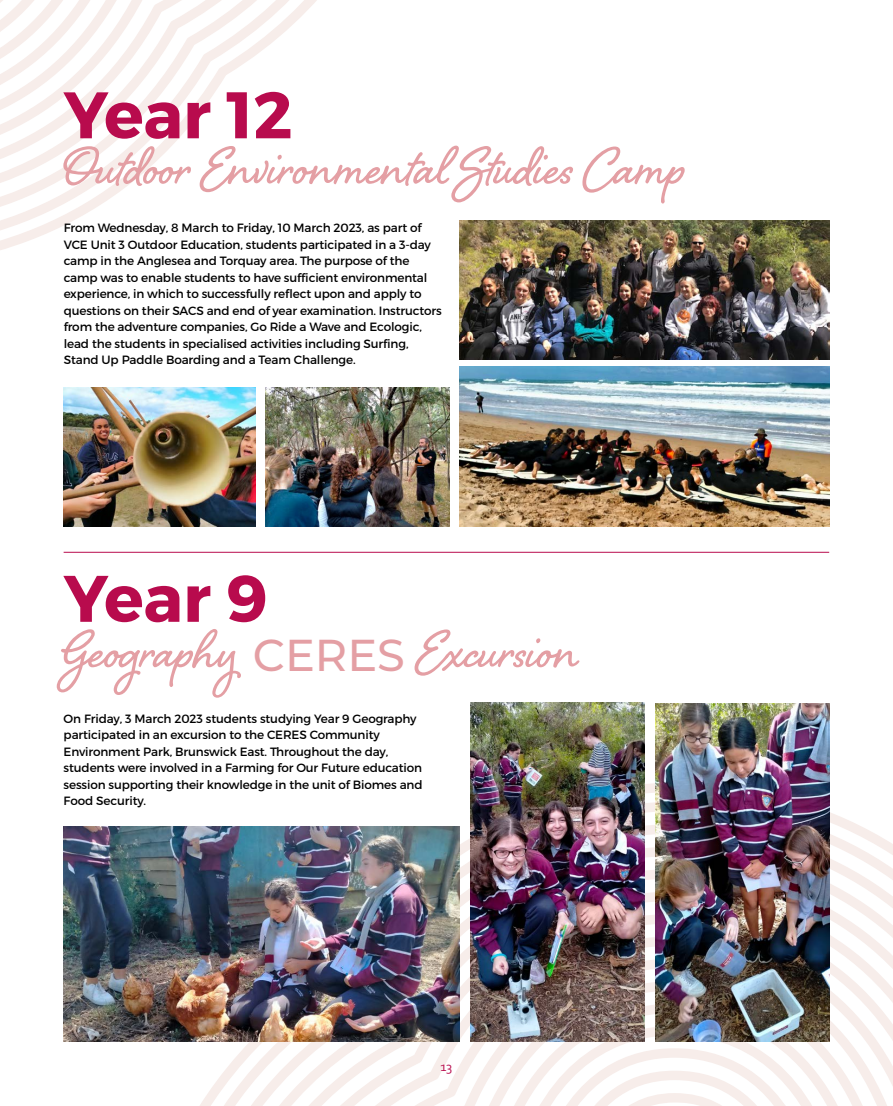
<style>
.page{position:relative;width:893px;height:1106px;background:#fff}
.page>*{position:absolute;margin:0;border:0;box-sizing:border-box;transform-origin:0 0}
.t1{font:700 67.5px "Shelby";color:#e49fa4}
.t2{font:700 65.55px "Montserrat";color:#b80b4d}
.t3{font:13.5px "Corbel";color:#b80b4d}
.t4{font:12px/16.5px "Montserrat";letter-spacing:-.01em;color:#000}
.s1{font-family:"Montserrat";font-weight:500;font-size:44.55px}
</style>
<div class="page">
<svg style="left:63px;top:913px;width:830px;height:23px"></svg>
<svg style="left:63px;top:936px;width:830px;height:22px"></svg>
<svg style="left:63px;top:958px;width:830px;height:84px"></svg>
<svg style="left:459px;top:981px;width:434px;height:22px"></svg>
<svg style="left:459px;top:1003px;width:434px;height:22px"></svg>
<svg style="left:244px;top:1025px;width:649px;height:23px"></svg>
<svg style="left:225px;top:1048px;width:668px;height:22px"></svg>
<svg style="left:200px;top:1070px;width:693px;height:36px"></svg>
<svg style="left:0;top:203px;width:103px;height:23px"></svg>
<svg style="left:0;top:181px;width:133px;height:22px"></svg>
<svg style="left:0;top:159px;width:158px;height:22px"></svg>
<svg style="left:0;top:136px;width:181px;height:23px"></svg>
<svg style="left:0;top:114px;width:199px;height:22px"></svg>
<svg style="left:0;top:91px;width:216px;height:23px"></svg>
<svg style="left:0;top:69px;width:235px;height:22px"></svg>
<svg style="left:0;top:0;width:317px;height:69px"></svg>
<img style="left:459px;top:220px;width:370px;height:139px">
<img style="left:459px;top:366px;width:370px;height:160px">
<img style="left:470px;top:702px;width:174px;height:340px">
<img style="left:655px;top:703px;width:174px;height:339px">
<img style="left:64px;top:388px;width:191px;height:138px">
<img style="left:265px;top:388px;width:185px;height:138px">
<img style="left:64px;top:826px;width:395px;height:216px">
<hr style="left:64px;top:552px;width:765px;height:1px;background:#b80b4d">
<h2 class="t2" style="left:64px;top:74px;width:231px">Year 12</h2>
<h1 class="t1" style="left:64px;top:120px;width:623px">Outdoor Environmental Studies Camp</h1>
<p class="t4" style="left:64px;top:220px;width:380px">From Wednesday, 8 March to Friday, 10 March 2023, as part of VCE Unit 3 Outdoor Education, students participated in a 3-day camp in the Anglesea and Torquay area. The purpose of the camp was to enable students to have sufficient environmental experience, in which to successfully reflect upon and apply to questions on their SACS and end of year examination. Instructors from the adventure companies, Go Ride a Wave and Ecologic, lead the students in specialised activities including Surfing, Stand Up Paddle Boarding and a Team Challenge.</p>
<h2 class="t2" style="left:64px;top:558px;width:206px">Year 9</h2>
<h1 class="t1" style="left:64px;top:604px;width:517px">Geography <span class="s1">CERES</span> Excursion</h1>
<p class="t4" style="left:64px;top:710px;width:361px">On Friday, 3 March 2023 students studying Year 9 Geography participated in an excursion to the CERES Community Environment Park, Brunswick East. Throughout the day, students were involved in a Farming for Our Future education session supporting their knowledge in the unit of Biomes and Food Security.</p>
<p class="t3" style="left:441px;top:1058px;width:13px">13</p>
</div>
